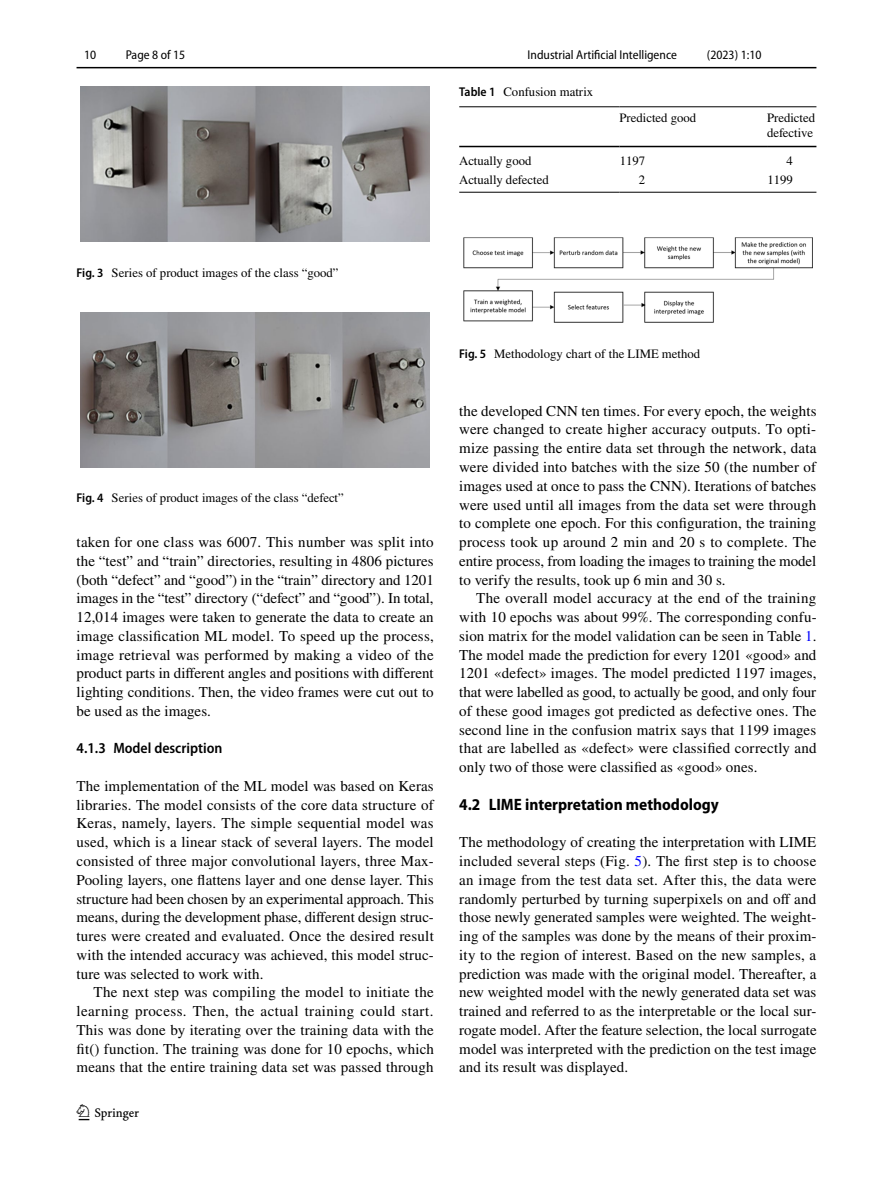
<style>
.page{position:relative;width:893px;height:1187px;background:#fff}
.page>*{position:absolute;margin:0;border:0;box-sizing:border-box;transform-origin:0 0}
.t1{font:22.5px "Springnew Regular 2";color:#000}
.t2{font:700 semi-condensed 16.5px "Myriad Pro";color:#000}
.t3{font:15px/18.8px "STIX";letter-spacing:.005em;color:#000;text-align:justify}
.t4{font:600 semi-condensed 15px "Myriad Pro";color:#000}
.t5{font:12.75px/15px "STIX";color:#000}
.t6{font:semi-condensed 12.75px "Myriad Pro";color:#000}
.s1{font-family:"Myriad Pro";font-weight:600;font-stretch:semi-condensed}
.s2{color:#00f}
</style>
<div class="page">
<hr style="left:77px;top:67px;width:739px;height:1px;background:#000">
<div style="left:77px;top:87px;width:357px;height:155px;background:linear-gradient(to bottom,#fff,#fff)"></div>
<img style="left:81px;top:87px;width:349px;height:155px">
<div style="left:77px;top:312px;width:357px;height:155px;background:linear-gradient(to bottom,#fff,#fff)"></div>
<img style="left:81px;top:312px;width:349px;height:155px">
<hr style="left:459px;top:106px;width:160px;height:1px;background:#000">
<hr style="left:459px;top:146px;width:160px;height:1px;background:#000">
<hr style="left:619px;top:106px;width:148px;height:1px;background:#000">
<hr style="left:619px;top:146px;width:148px;height:1px;background:#000">
<hr style="left:767px;top:106px;width:49px;height:1px;background:#000">
<hr style="left:767px;top:146px;width:49px;height:1px;background:#000">
<hr style="left:459px;top:192px;width:160px;height:1px;background:#000">
<hr style="left:619px;top:192px;width:148px;height:1px;background:#000">
<hr style="left:767px;top:192px;width:49px;height:1px;background:#000">
<img style="left:463px;top:237px;width:349px;height:86px">
<p class="t6" style="left:84px;top:48px;width:14px">10</p>
<p class="t6" style="left:126px;top:48px;width:61px">Page 8 of 15</p>
<p class="t6" style="left:527px;top:48px;width:151px">Industrial Artificial Intelligence</p>
<p class="t6" style="left:707px;top:48px;width:56px">(2023) 1:10</p>
<p class="t5" style="left:459px;top:85px;width:136px"><span class="s1">Table 1</span> Confusion matrix</p>
<p class="t5" style="left:619px;top:111px;width:78px">Predicted good</p>
<p class="t5" style="left:767px;top:111px;width:50px">Predicted defective</p>
<p class="t5" style="left:459px;top:154px;width:74px">Actually good</p>
<p class="t5" style="left:620px;top:154px;width:27px">1197</p>
<p class="t5" style="left:786px;top:154px;width:8px">4</p>
<p class="t5" style="left:459px;top:173px;width:91px">Actually defected</p>
<p class="t5" style="left:639px;top:173px;width:8px">2</p>
<p class="t5" style="left:767px;top:173px;width:27px">1199</p>
<p class="t5" style="left:77px;top:266px;width:264px"><span class="s1">Fig. 3</span> Series of product images of the class “good”</p>
<p class="t5" style="left:77px;top:491px;width:269px"><span class="s1">Fig. 4</span> Series of product images of the class “defect”</p>
<p class="t3" style="left:77px;top:533px;width:359px">taken for one class was 6007. This number was split into the “test” and “train” directories, resulting in 4806 pictures (both “defect” and “good”) in the “train” directory and 1201 images in the “test” directory (“defect” and “good”). In total, 12,014 images were taken to generate the data to create an image classification ML model. To speed up the process, image retrieval was performed by making a video of the product parts in different angles and positions with different lighting conditions. Then, the video frames were cut out to be used as the images.</p>
<p class="t4" style="left:77px;top:740px;width:147px">4.1.3 Model description</p>
<p class="t3" style="left:77px;top:777px;width:359px">The implementation of the ML model was based on Keras libraries. The model consists of the core data structure of Keras, namely, layers. The simple sequential model was used, which is a linear stack of several layers. The model consisted of three major convolutional layers, three Max-Pooling layers, one flattens layer and one dense layer. This structure had been chosen by an experimental approach. This means, during the development phase, different design struc&shy;tures were created and evaluated. Once the desired result with the intended accuracy was achieved, this model struc&shy;ture was selected to work with.</p>
<p class="t3" style="left:77px;top:983px;width:359px;text-indent:17px">The next step was compiling the model to initiate the learning process. Then, the actual training could start.<br>This was done by iterating over the training data with the fit() function. The training was done for 10 epochs, which means that the entire training data set was passed through</p>
<h1 class="t1" style="left:79px;top:1104px;width:62px">1 3</h1>
<p class="t5" style="left:459px;top:347px;width:242px"><span class="s1">Fig. 5</span> Methodology chart of the LIME method</p>
<p class="t3" style="left:459px;top:402px;width:359px">the developed CNN ten times. For every epoch, the weights were changed to create higher accuracy outputs. To opti&shy;mize passing the entire data set through the network, data were divided into batches with the size 50 (the number of images used at once to pass the CNN). Iterations of batches were used until all images from the data set were through to complete one epoch. For this configuration, the training process took up around 2 min and 20 s to complete. The entire process, from loading the images to training the model to verify the results, took up 6 min and 30 s.</p>
<p class="t3" style="left:459px;top:590px;width:359px;text-indent:17px">The overall model accuracy at the end of the training with 10 epochs was about 99%. The corresponding confu&shy;sion matrix for the model validation can be seen in Table <span class="s2">1</span>.<br>The model made the prediction for every 1201 «good» and 1201 «defect» images. The model predicted 1197 images, that were labelled as good, to actually be good, and only four of these good images got predicted as defective ones. The second line in the confusion matrix says that 1199 images that are labelled as «defect» were classified correctly and only two of those were classified as «good» ones.</p>
<p class="t2" style="left:459px;top:794px;width:261px">4.2 LIME interpretation methodology</p>
<p class="t3" style="left:459px;top:833px;width:359px">The methodology of creating the interpretation with LIME included several steps (Fig. <span class="s2">5</span>). The first step is to choose an image from the test data set. After this, the data were randomly perturbed by turning superpixels on and off and those newly generated samples were weighted. The weight&shy;ing of the samples was done by the means of their proxim&shy;ity to the region of interest. Based on the new samples, a prediction was made with the original model. Thereafter, a new weighted model with the newly generated data set was trained and referred to as the interpretable or the local sur&shy;rogate model. After the feature selection, the local surrogate model was interpreted with the prediction on the test image and its result was displayed.</p>
</div>
